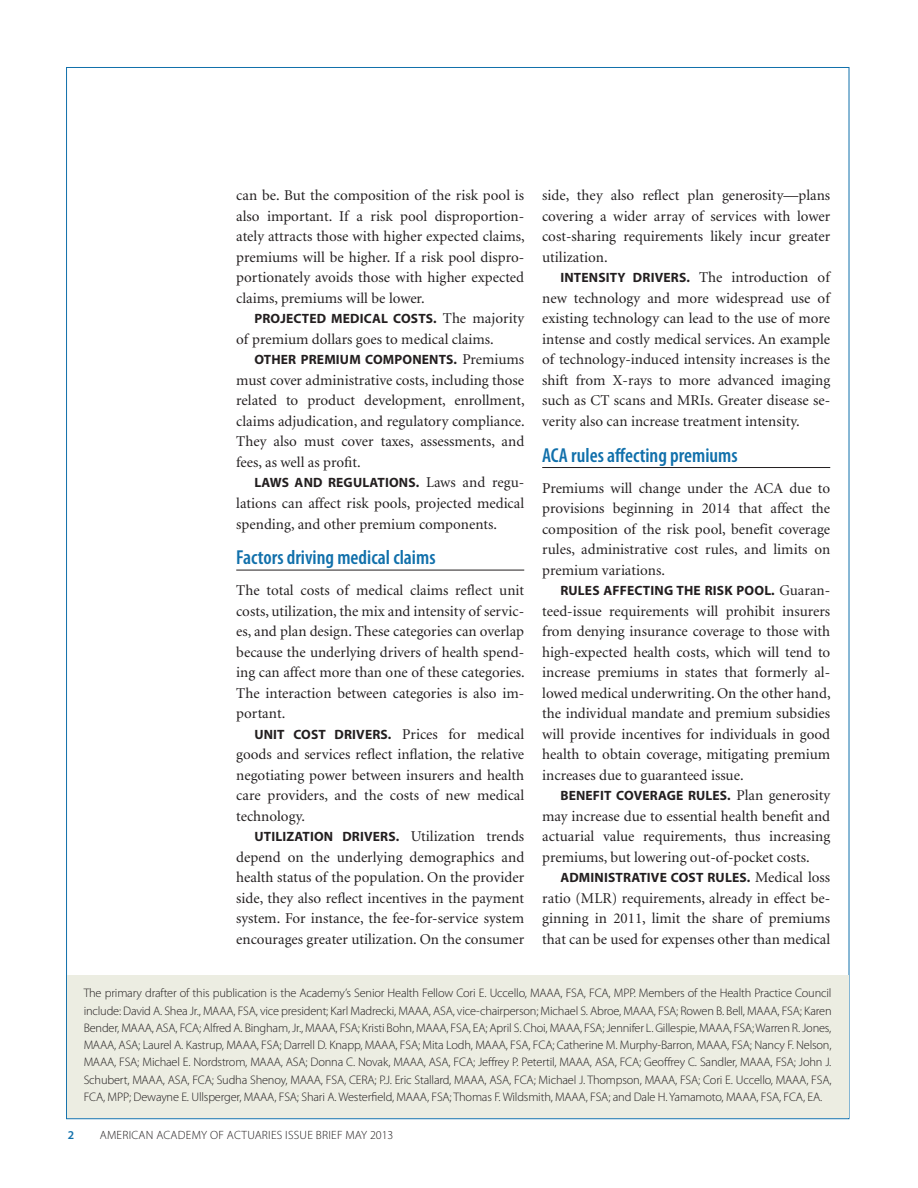
<style>
.page{position:relative;width:918px;height:1188px;background:#fff}
.page>*{position:absolute;margin:0;border:0;box-sizing:border-box;transform-origin:0 0}
.Subhead_Underline{font:600 condensed 20.25px "Myriad Pro";color:#1170ab}
.Body_Text{font:15px/20.5px "Minion";color:#231f20;text-align:justify}
.Body_Text_First_Para{font:15px/20.5px "Minion";color:#231f20;text-align:justify}
.Body_Text-2{font:700 13.5px "Myriad Pro";letter-spacing:.015em;color:#231f20}
.Boilerplate_1st_no_i{font:300 12.3px/17.2px "Myriad Pro";letter-spacing:-.015em;color:#231f20;text-align:justify}
.t1{font:300 12px "Myriad Pro";letter-spacing:.02em;color:#231f20}
.t2{font:600 12px "Myriad Pro";color:#1170ab}
.s1{font-family:"Minion";font-weight:400;font-size:15px}
</style>
<div class="page">
<div style="left:67px;top:975px;width:781px;height:143px;background:#ecede2"></div>
<hr style="left:236px;top:570px;width:288px;height:1px;background:#231f20">
<hr style="left:542px;top:467px;width:288px;height:1px;background:#231f20">
<p class="Body_Text" style="left:236px;top:186px;width:290px">can be. But the composition of the risk pool is also important. If a risk pool disproportion&shy;ately attracts those with higher expected claims, premiums will be higher. If a risk pool dispro&shy;portionately avoids those with higher expected claims, premiums will be lower.</p>
<p class="Body_Text-2" style="left:254px;top:310px;width:271px">PROJECTED MEDICAL COSTS. <span class="s1">The majority</span></p>
<p class="Body_Text" style="left:236px;top:329px;width:259px">of premium dollars goes to medical claims.</p>
<p class="Body_Text-2" style="left:254px;top:351px;width:271px">OTHER PREMIUM COMPONENTS. <span class="s1">Premiums</span></p>
<p class="Body_Text" style="left:236px;top:370px;width:290px">must cover administrative costs, including those related to product development, enrollment, claims adjudication, and regulatory compliance.<br>They also must cover taxes, assessments, and fees, as well as profit.</p>
<p class="Body_Text-2" style="left:254px;top:474px;width:271px">LAWS AND REGULATIONS. <span class="s1">Laws and regu-</span></p>
<p class="Body_Text" style="left:236px;top:493px;width:289px">lations can affect risk pools, projected medical spending, and other premium components.</p>
<p class="Subhead_Underline" style="left:236px;top:546px;width:201px">Factors driving medical claims</p>
<p class="Body_Text_First_Para" style="left:236px;top:581px;width:290px">The total costs of medical claims reflect unit costs, utilization, the mix and intensity of servic&shy;es, and plan design. These categories can overlap because the underlying drivers of health spend&shy;ing can affect more than one of these categories.<br>The interaction between categories is also im&shy;portant.</p>
<p class="Body_Text-2" style="left:254px;top:725px;width:271px">UNIT COST DRIVERS. <span class="s1">Prices for medical</span></p>
<p class="Body_Text" style="left:236px;top:745px;width:290px">goods and services reflect inflation, the relative negotiating power between insurers and health care providers, and the costs of new medical technology.</p>
<p class="Body_Text-2" style="left:254px;top:828px;width:271px">UTILIZATION DRIVERS. <span class="s1">Utilization trends</span></p>
<p class="Body_Text" style="left:236px;top:847px;width:290px">depend on the underlying demographics and health status of the population. On the provider side, they also reflect incentives in the payment system. For instance, the fee-for-service system encourages greater utilization. On the consumer</p>
<p class="Body_Text" style="left:542px;top:186px;width:290px">side, they also reflect plan generosity—plans covering a wider array of services with lower cost-sharing requirements likely incur greater utilization.</p>
<p class="Body_Text-2" style="left:560px;top:269px;width:271px">INTENSITY DRIVERS. <span class="s1">The introduction of</span></p>
<p class="Body_Text" style="left:542px;top:288px;width:290px">new technology and more widespread use of existing technology can lead to the use of more intense and costly medical services. An example of technology-induced intensity increases is the shift from X-rays to more advanced imaging such as CT scans and MRIs. Greater disease se&shy;verity also can increase treatment intensity.</p>
<p class="Subhead_Underline" style="left:542px;top:444px;width:197px">ACA rules affecting premiums</p>
<p class="Body_Text_First_Para" style="left:542px;top:478px;width:290px">Premiums will change under the ACA due to provisions beginning in 2014 that affect the composition of the risk pool, benefit coverage rules, administrative cost rules, and limits on premium variations.</p>
<p class="Body_Text-2" style="left:560px;top:582px;width:271px">RULES AFFECTING THE RISK POOL. <span class="s1">Guaran-</span></p>
<p class="Body_Text" style="left:542px;top:601px;width:290px">teed-issue requirements will prohibit insurers from denying insurance coverage to those with high-expected health costs, which will tend to increase premiums in states that formerly al&shy;lowed medical underwriting. On the other hand, the individual mandate and premium subsidies will provide incentives for individuals in good health to obtain coverage, mitigating premium increases due to guaranteed issue.</p>
<p class="Body_Text-2" style="left:560px;top:787px;width:271px">BENEFIT COVERAGE RULES. <span class="s1">Plan generosity</span></p>
<p class="Body_Text" style="left:542px;top:806px;width:289px">may increase due to essential health benefit and actuarial value requirements, thus increasing premiums, but lowering out-of-pocket costs.</p>
<p class="Body_Text-2" style="left:560px;top:869px;width:271px">ADMINISTRATIVE COST RULES. <span class="s1">Medical loss</span></p>
<p class="Body_Text" style="left:542px;top:888px;width:290px">ratio (MLR) requirements, already in effect be&shy;ginning in 2011, limit the share of premiums that can be used for expenses other than medical</p>
<p class="Boilerplate_1st_no_i" style="left:84px;top:985px;width:749px">The primary drafter of this publication is the Academy’s Senior Health Fellow Cori E. Uccello, MAAA, FSA, FCA, MPP. Members of the Health Practice Council include: David A. Shea Jr., MAAA, FSA, vice president; Karl Madrecki, MAAA, ASA, vice-chairperson; Michael S. Abroe, MAAA, FSA; Rowen B. Bell, MAAA, FSA; Karen Bender, MAAA, ASA, FCA; Alfred A. Bingham, Jr., MAAA, FSA; Kristi Bohn, MAAA, FSA, EA; April S. Choi, MAAA, FSA; Jennifer L. Gillespie, MAAA, FSA; Warren R. Jones, MAAA, ASA; Laurel A. Kastrup, MAAA, FSA; Darrell D. Knapp, MAAA, FSA; Mita Lodh, MAAA, FSA, FCA; Catherine M. Murphy-Barron, MAAA, FSA; Nancy F. Nelson, MAAA, FSA; Michael E. Nordstrom, MAAA, ASA; Donna C. Novak, MAAA, ASA, FCA; Jeffrey P. Petertil, MAAA, ASA, FCA; Geoffrey C. Sandler, MAAA, FSA; John J.<br>Schubert, MAAA, ASA, FCA; Sudha Shenoy, MAAA, FSA, CERA; P.J. Eric Stallard, MAAA, ASA, FCA; Michael J. Thompson, MAAA, FSA; Cori E. Uccello, MAAA, FSA, FCA, MPP; Dewayne E. Ullsperger, MAAA, FSA; Shari A. Westerfield, MAAA, FSA; Thomas F. Wildsmith, MAAA, FSA; and Dale H. Yamamoto, MAAA, FSA, FCA, EA.</p>
<p class="t2" style="left:68px;top:1128px;width:8px">2</p>
<p class="t1" style="left:100px;top:1129px;width:295px">AMERICAN ACADEMY OF ACTUARIES ISSUE BRIEF MAY 2013</p>
</div>
